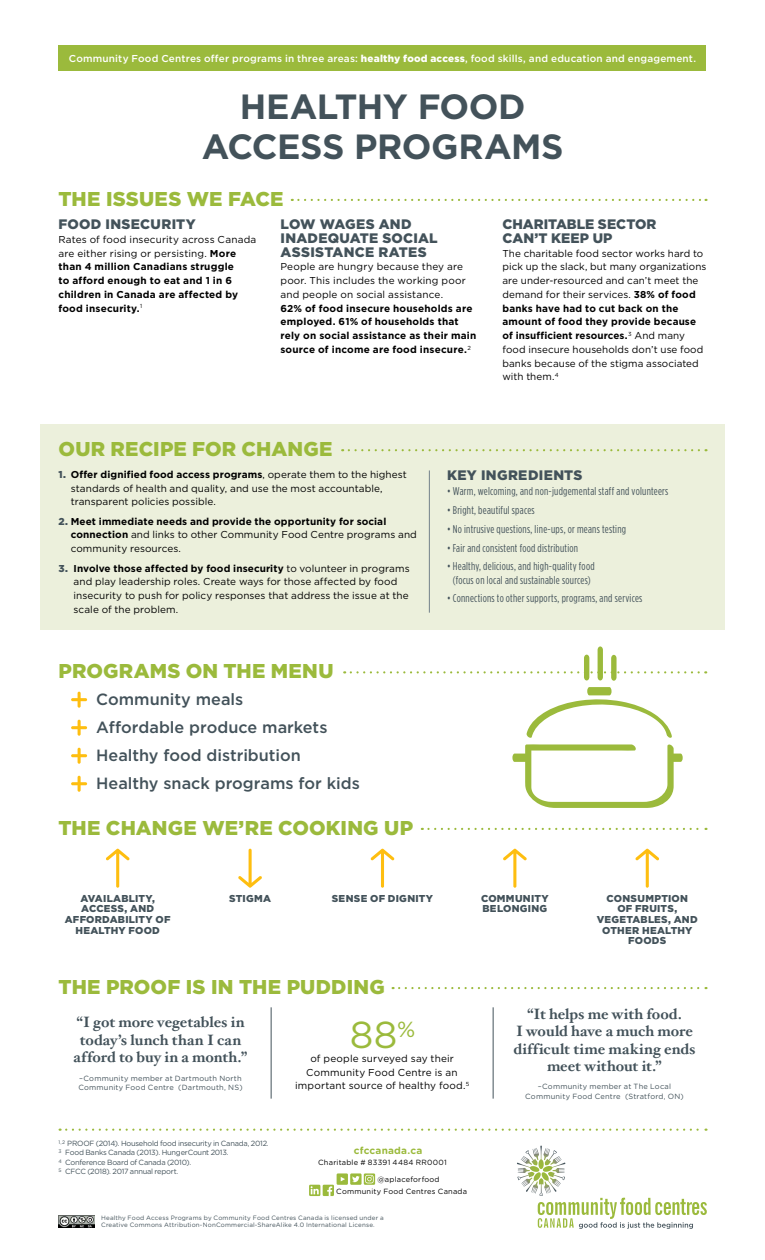
<style>
.page{position:relative;width:765px;height:1260px;background:#fff}
.page>*{position:absolute;margin:0;border:0;box-sizing:border-box;transform-origin:0 0}
.t1{font:37.5px "Gotham HTF";color:#9bba3c}
.t2{font:700 35px "Gotham HTF";letter-spacing:-.015em;color:#43525a}
.t3{font:900 20px "Gotham";letter-spacing:.005em;color:#9bba3c}
.t4{font:500 16.25px/28px "Gotham HTF";color:#43525a}
.t5{font:700 15px/17.5px "Hoefler Text";color:#43525a;text-align:center}
.t6{font:900 13.75px/13.8px "Gotham";letter-spacing:.015em;color:#43525a}
.t7{font:11.25px/13.1px "Gotham Condensed";letter-spacing:.025em;color:#43525a;text-align:center}
.t8{font:10px/13.8px "Gotham HTF";letter-spacing:.005em;color:#000}
.t9{font:700 10px/13.8px "Gotham HTF";letter-spacing:.02em;color:#000}
.t10{font:900 10px/10.6px "Gotham";letter-spacing:.025em;color:#43525a;text-align:center}
.t11{font:500 10px "Gotham HTF";letter-spacing:.02em;color:#fff}
.t12{font:700 10px "Gotham Rounded";letter-spacing:.02em;color:#9bba3c}
.t13{font:7.5px/9.4px "Gotham Rounded";letter-spacing:-.035em;color:#43525a}
.t14{font:7.5px/9.4px "Gotham Rounded";letter-spacing:.03em;color:#43525a;text-align:center}
.t15{font:7.5px/11.2px "Gotham Rounded";letter-spacing:.03em;color:#000}
.t16{font:6.25px/7.5px "Gotham Rounded";letter-spacing:.025em;color:#43525a}
.s1{font-family:"Gotham";font-weight:900}
.s2{font-weight:400}
.s3{font-weight:700}
.s4{font-family:"Gotham";font-weight:900;color:#43525a}
</style>
<div class="page">
<svg style="left:60px;top:1129px;width:647px;height:2px"></svg>
<div style="left:58px;top:45px;width:649px;height:26px;background:#9bba3c"></div>
<div style="left:40px;top:424px;width:684px;height:205px;background:#ecf0dc"></div>
<hr style="left:429px;top:470px;width:1px;height:143px;background:#73828b">
<svg style="left:349px;top:449px;width:358px;height:2px"></svg>
<svg style="left:106px;top:849px;width:24px;height:39px"></svg>
<svg style="left:238px;top:849px;width:24px;height:39px"></svg>
<svg style="left:371px;top:849px;width:23px;height:39px"></svg>
<svg style="left:503px;top:849px;width:24px;height:39px"></svg>
<svg style="left:635px;top:849px;width:24px;height:39px"></svg>
<svg style="left:422px;top:828px;width:285px;height:2px"></svg>
<hr style="left:493px;top:1007px;width:1px;height:92px;background:#43525a">
<hr style="left:271px;top:1007px;width:1px;height:92px;background:#43525a">
<svg style="left:393px;top:987px;width:314px;height:2px"></svg>
<svg style="left:292px;top:199px;width:415px;height:2px"></svg>
<svg style="left:517px;top:1146px;width:190px;height:83px"></svg>
<svg style="left:364px;top:1173px;width:11px;height:12px"></svg>
<svg style="left:309px;top:1185px;width:11px;height:11px"></svg>
<svg style="left:311px;top:1186px;width:8px;height:8px"></svg>
<div style="left:323px;top:1185px;width:11px;height:11px;background:#9bba3c"></div>
<svg style="left:327px;top:1173px;width:47px;height:23px"></svg>
<img style="left:59px;top:1215px;width:35px;height:12px">
<svg style="left:71px;top:692px;width:16px;height:16px"></svg>
<svg style="left:71px;top:720px;width:16px;height:16px"></svg>
<svg style="left:71px;top:748px;width:16px;height:16px"></svg>
<svg style="left:71px;top:776px;width:16px;height:16px"></svg>
<svg style="left:526px;top:687px;width:146px;height:51px"></svg>
<svg style="left:512px;top:744px;width:171px;height:64px"></svg>
<svg style="left:351px;top:646px;width:355px;height:35px"></svg>
<p class="t11" style="left:69px;top:53px;width:629px">Community Food Centres offer programs in three areas: <span class="s1">HEALTHY FOOD ACCESS</span>, food skills, and education and engagement.</p>
<h2 class="t2" style="left:240px;top:86px;width:287px">Healthy Foo d</h2>
<h2 class="t2" style="left:202px;top:126px;width:26px">Acc</h2>
<h2 class="t2" style="left:277px;top:126px;width:288px">ess Programs</h2>
<h3 class="t3" style="left:58px;top:187px;width:224px">THE ISSUES WE FACE</h3>
<h3 class="t6" style="left:58px;top:217px;width:139px">FOOD INSECURITY</h3>
<p class="t9" style="left:58px;top:232px;width:199px"><span class="s2">Rates of food insecurity across Canada are either rising or persisting.</span> More than 4 million Canadians struggle<br>to afford enough to eat and 1 in 6 children in Canada are affected by food insecurity.<sup>1</sup></p>
<h3 class="t6" style="left:280px;top:217px;width:159px">LOW WAGES AND<br>INADEQUATE SOCIAL<br>ASSISTANCE RATES</h3>
<p class="t8" style="left:280px;top:260px;width:187px">People are hungry because they are poor. This includes the working poor and people on social assistance.</p>
<p class="t9" style="left:280px;top:301px;width:197px">62% of food insecure households are employed. 61% of households that rely on social assistance as their main source of income are food insecure.<sup>2</sup></p>
<h3 class="t3" style="left:59px;top:438px;width:275px">OUR RECIPE FOR CHANGE</h3>
<h3 class="t6" style="left:502px;top:217px;width:156px">CHARITABLE SECTOR<br>CAN’T KEEP UP</h3>
<p class="t8" style="left:502px;top:246px;width:205px">The charitable food sector works hard to pick up the slack, but many organizations are under-resourced and can’t meet the demand for their services. <span class="s3">38% of food banks have had to cut back on the amount of food they provide because of insufficient resources.</span><sup>3</sup> And many food insecure households don’t use food banks because of the stigma associated with them.<sup>4</sup></p>
<p class="t8" style="left:71px;top:467px;width:338px;text-indent:-12px"><span class="s4">1.</span> <span class="s3">Offer dignified food access programs</span>, operate them to the highest standards of health and quality, and use the most accountable, transparent policies possible.</p>
<p class="t8" style="left:71px;top:514px;width:348px;text-indent:-12px"><span class="s4">2.</span> <span class="s3">Meet immediate needs and provide the opportunity for social connection</span> and links to other Community Food Centre programs and community resources.</p>
<p class="t8" style="left:74px;top:561px;width:338px;text-indent:-15px"><span class="s4">3.</span> <span class="s3">Involve those affected by food insecurity</span> to volunteer in programs and play leadership roles. Create ways for those affected by food insecurity to push for policy responses that address the issue at the scale of the problem.</p>
<h3 class="t3" style="left:59px;top:660px;width:276px">PROGRAMS ON THE MENU</h3>
<h3 class="t4" style="left:96px;top:685px;width:233px">Community meals<br>Affordable produce markets<br>Healthy food distribution</h3>
<h3 class="t4" style="left:96px;top:769px;width:265px">Healthy snack programs for kids</h3>
<h3 class="t3" style="left:58px;top:816px;width:356px">THE CHANGE WE’RE COOKI NG UP</h3>
<h3 class="t6" style="left:447px;top:467px;width:137px">KEY INGREDIENTS</h3>
<p class="t7" style="left:447px;top:485px;width:223px">• Warm, welcoming, and non-judgemental staff and volunteers</p>
<p class="t7" style="left:447px;top:504px;width:89px">• Bright, beautiful spaces</p>
<p class="t7" style="left:447px;top:522px;width:181px">• No intrusive questions, line-ups, or means testing</p>
<p class="t7" style="left:447px;top:541px;width:133px">• Fair and consistent food distribution</p>
<p class="t7" style="left:447px;top:560px;width:149px">• Healthy, delicious, and high-quality food (focus on local and sustainable sources)</p>
<p class="t7" style="left:447px;top:592px;width:197px">• Connections to other supports, programs, and services</p>
<p class="t10" style="left:65px;top:893px;width:107px">AVAILABLITY,<br>ACCESS, AND<br>AFFORDABILITY OF<br>HEALTHY FOOD</p>
<p class="t10" style="left:229px;top:893px;width:43px">STIGMA</p>
<p class="t10" style="left:332px;top:893px;width:103px">SENSE OF DIGNITY</p>
<p class="t10" style="left:481px;top:893px;width:69px;text-align:left">COMMUNITY<br>BELONGING</p>
<p class="t10" style="left:597px;top:893px;width:103px">CONSUMPTION<br>OF FRUITS,<br>VEGETABLES, AND<br>OTHER HEALTHY<br>FOODS</p>
<h3 class="t3" style="left:59px;top:975px;width:328px">THE PROOF IS IN THE PUDDING</h3>
<h3 class="t5" style="left:74px;top:1014px;width:175px">“I got more vegetables in today’s lunch than I can afford to buy in a month.”</h3>
<p class="t14" style="left:78px;top:1073px;width:166px;text-align:left">–Community member at Dartmouth North<br>Community Food Centre (Dartmouth, NS)</p>
<h1 class="t1" style="left:350px;top:1014px;width:67px">88<sup>%</sup></h1>
<p class="t8" style="left:295px;top:1051px;width:176px;text-align:center">of people surveyed say their<br>Community Food Centre is an important source of healthy food.<sup>5</sup></p>
<p class="t13" style="left:58px;top:1138px;width:212px"><sup>1,2</sup> PROOF (2014). Household food insecurity in Canada, 2012.<br><sup>3</sup> Food Banks Canada (2013). HungerCount 2013.<br><sup>4</sup> Conference Board of Canada (2010).<br><sup>5</sup> CFCC (2018). 2017 annual report.</p>
<p class="t12" style="left:354px;top:1143px;width:70px">cfccanada.ca</p>
<p class="t15" style="left:318px;top:1157px;width:130px">Charitable # 83391 4484 RR0001</p>
<p class="t15" style="left:336px;top:1174px;width:132px;text-indent:41px">@aplaceforfood<br>Community Food Centres Canada</p>
<p class="t16" style="left:101px;top:1214px;width:284px">Healthy Food Access Programs by Community Food Centres Canada is licensed under a<br>Creative Commons Attribution-NonCommercial-ShareAlike 4.0 International License.</p>
<h3 class="t5" style="left:513px;top:1005px;width:184px">“It helps me with food.<br>I would have a much more difficult time making ends meet without it.”</h3>
<p class="t14" style="left:525px;top:1082px;width:160px">–Community member at The Local<br>Community Food Centre (Stratford, ON)</p>
</div>
